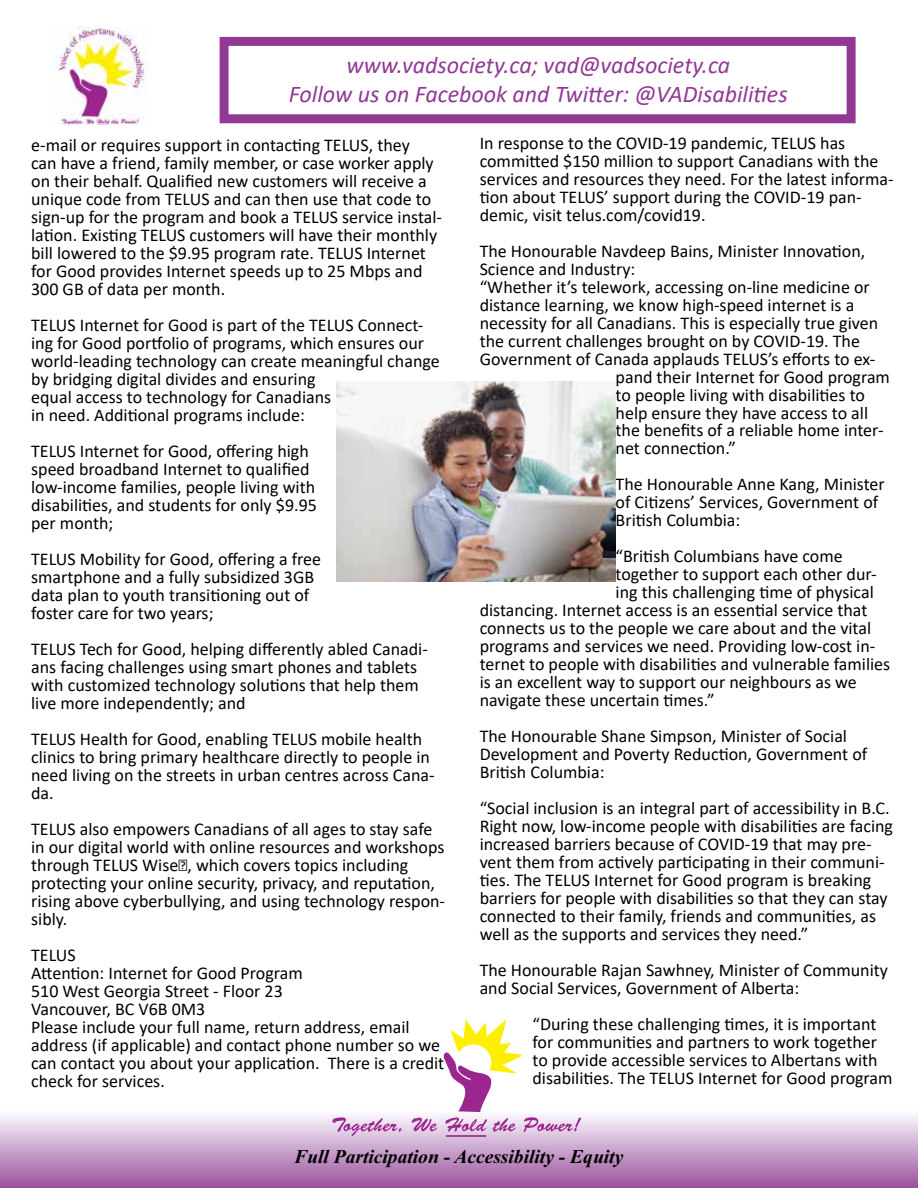
<style>
.page{position:relative;width:918px;height:1188px;background:#fff}
.page>*{position:absolute;margin:0;border:0;box-sizing:border-box;transform-origin:0 0}
.t1{font:italic 24px/28.8px "Calibri";color:#913995;text-align:center}
.t2{font:italic 700 21px "Times New Roman";color:#9c268f}
.t3{font:italic 700 19.5px "Times New Roman";color:#000}
.t4{font:18px/18px "Calibri";color:#000}
</style>
<div class="page">
<img style="left:52px;top:27px;width:95px;height:97px">
<div style="left:220px;top:37px;width:636px;height:86px;border:9px solid #913995"></div>
<div style="left:0;top:1110px;width:918px;height:78px;background:linear-gradient(to bottom,#fcffff,#9d529f)"></div>
<svg style="left:332px;top:1117px;width:69px;height:19px"></svg>
<svg style="left:411px;top:1118px;width:26px;height:13px"></svg>
<svg style="left:443px;top:1019px;width:138px;height:113px"></svg>
<hr style="left:446px;top:1135px;width:40px;height:2px;background:#9c268f">
<img style="left:337px;top:382px;width:279px;height:199px">
<p class="t2" style="left:457px;top:40px;width:444px">The Alberta Committee of Citizens with Disabilities</p>
<h1 class="t1" style="left:289px;top:49px;width:500px">www.vadsociety.ca; vad@vadsociety.ca<br>Follow us on Facebook and Twitter: @VADisabilities</h1>
<p class="t4" style="left:31px;top:136px;width:412px">e-mail or requires support in contacting TELUS, they<br>can have a friend, family member, or case worker apply on their behalf. Qualified new customers will receive a unique code from TELUS and can then use that code to sign-up for the program and book a TELUS service instal&shy;lation. Existing TELUS customers will have their monthly bill lowered to the $9.95 program rate. TELUS Internet for Good provides Internet speeds up to 25 Mbps and 300 GB of data per month.</p>
<p class="t4" style="left:31px;top:316px;width:410px">TELUS Internet for Good is part of the TELUS Connect&shy;ing for Good portfolio of programs, which ensures our world-leading technology can create meaningful change by bridging digital divides and ensuring<br>equal access to technology for Canadians<br>in need. Additional programs include:</p>
<p class="t4" style="left:31px;top:442px;width:287px">TELUS Internet for Good, offering high speed broadband Internet to qualified low-income families, people living with disabilities, and students for only $9.95 per month;</p>
<p class="t4" style="left:31px;top:550px;width:291px">TELUS Mobility for Good, offering a free smartphone and a fully subsidized 3GB data plan to youth transitioning out of foster care for two years;</p>
<p class="t4" style="left:31px;top:640px;width:398px">TELUS Tech for Good, helping differently abled Canadi&shy;ans facing challenges using smart phones and tablets with customized technology solutions that help them live more independently; and</p>
<p class="t4" style="left:31px;top:730px;width:405px">TELUS Health for Good, enabling TELUS mobile health clinics to bring primary healthcare directly to people in need living on the streets in urban centres across Cana&shy;da.</p>
<p class="t4" style="left:31px;top:820px;width:415px">TELUS also empowers Canadians of all ages to stay safe in our digital world with online resources and workshops through TELUS WiseⓇ, which covers topics including protecting your online security, privacy, and reputation, rising above cyberbullying, and using technology respon&shy;sibly.</p>
<p class="t4" style="left:31px;top:946px;width:415px">TELUS<br>Attention: Internet for Good Program<br>510 West Georgia Street - Floor 23<br>Vancouver, BC V6B 0M3<br>Please include your full name, return address, email address (if applicable) and contact phone number so we can contact you about your application. There is a credit check for services.</p>
<p class="t4" style="left:480px;top:133px;width:415px">In response to the COVID-19 pandemic, TELUS has committed $150 million to support Canadians with the services and resources they need. For the latest informa&shy;tion about TELUS’ support during the COVID-19 pan&shy;demic, visit telus.com/covid19.</p>
<p class="t4" style="left:480px;top:241px;width:387px">The Honourable Navdeep Bains, Minister Innovation,</p>
<p class="t4" style="left:480px;top:259px;width:157px">Science and Industry:</p>
<p class="t4" style="left:480px;top:277px;width:392px">“Whether it’s telework, accessing on-line medicine or</p>
<p class="t4" style="left:480px;top:295px;width:376px">distance learning, we know high-speed internet is a</p>
<p class="t4" style="left:480px;top:313px;width:400px">necessity for all Canadians. This is especially true given</p>
<p class="t4" style="left:480px;top:331px;width:382px">the current challenges brought on by COVID-19. The</p>
<p class="t4" style="left:480px;top:349px;width:397px">Government of Canada applauds TELUS’s efforts to ex-</p>
<p class="t4" style="left:616px;top:367px;width:276px">pand their Internet for Good program</p>
<p class="t4" style="left:616px;top:385px;width:251px">to people living with disabilities to</p>
<p class="t4" style="left:616px;top:403px;width:254px">help ensure they have access to all</p>
<p class="t4" style="left:616px;top:421px;width:269px">the benefits of a reliable home inter-</p>
<p class="t4" style="left:616px;top:439px;width:122px">net connection.”</p>
<p class="t4" style="left:616px;top:475px;width:271px">The Honourable Anne Kang, Minister of Citizens’ Services, Government of<br>British Columbia:</p>
<p class="t4" style="left:616px;top:547px;width:229px">“British Columbians have come</p>
<p class="t4" style="left:616px;top:565px;width:263px">together to support each other dur-</p>
<p class="t4" style="left:616px;top:583px;width:260px">ing this challenging time of physical</p>
<p class="t4" style="left:480px;top:601px;width:389px">distancing. Internet access is an essential service that</p>
<p class="t4" style="left:480px;top:619px;width:393px">connects us to the people we care about and the vital</p>
<p class="t4" style="left:480px;top:637px;width:397px">programs and services we need. Providing low-cost in-</p>
<p class="t4" style="left:480px;top:655px;width:412px">ternet to people with disabilities and vulnerable families</p>
<p class="t4" style="left:480px;top:673px;width:379px">is an excellent way to support our neighbours as we</p>
<p class="t4" style="left:480px;top:691px;width:237px">navigate these uncertain times.”</p>
<p class="t4" style="left:480px;top:727px;width:389px">The Honourable Shane Simpson, Minister of Social<br>Development and Poverty Reduction, Government of<br>British Columbia:</p>
<p class="t4" style="left:480px;top:799px;width:415px">“Social inclusion is an integral part of accessibility in B.C.<br>Right now, low-income people with disabilities are facing increased barriers because of COVID-19 that may pre&shy;vent them from actively participating in their communi&shy;ties. The TELUS Internet for Good program is breaking barriers for people with disabilities so that they can stay connected to their family, friends and communities, as well as the supports and services they need.”</p>
<p class="t4" style="left:480px;top:961px;width:410px">The Honourable Rajan Sawhney, Minister of Community and Social Services, Government of Alberta:</p>
<p class="t4" style="left:532px;top:1015px;width:362px">“During these challenging times, it is important for communities and partners to work together to provide accessible services to Albertans with disabilities. The TELUS Internet for Good program</p>
<p class="t3" style="left:294px;top:1143px;width:331px">Full Participation - Accessibility - Equity</p>
</div>
